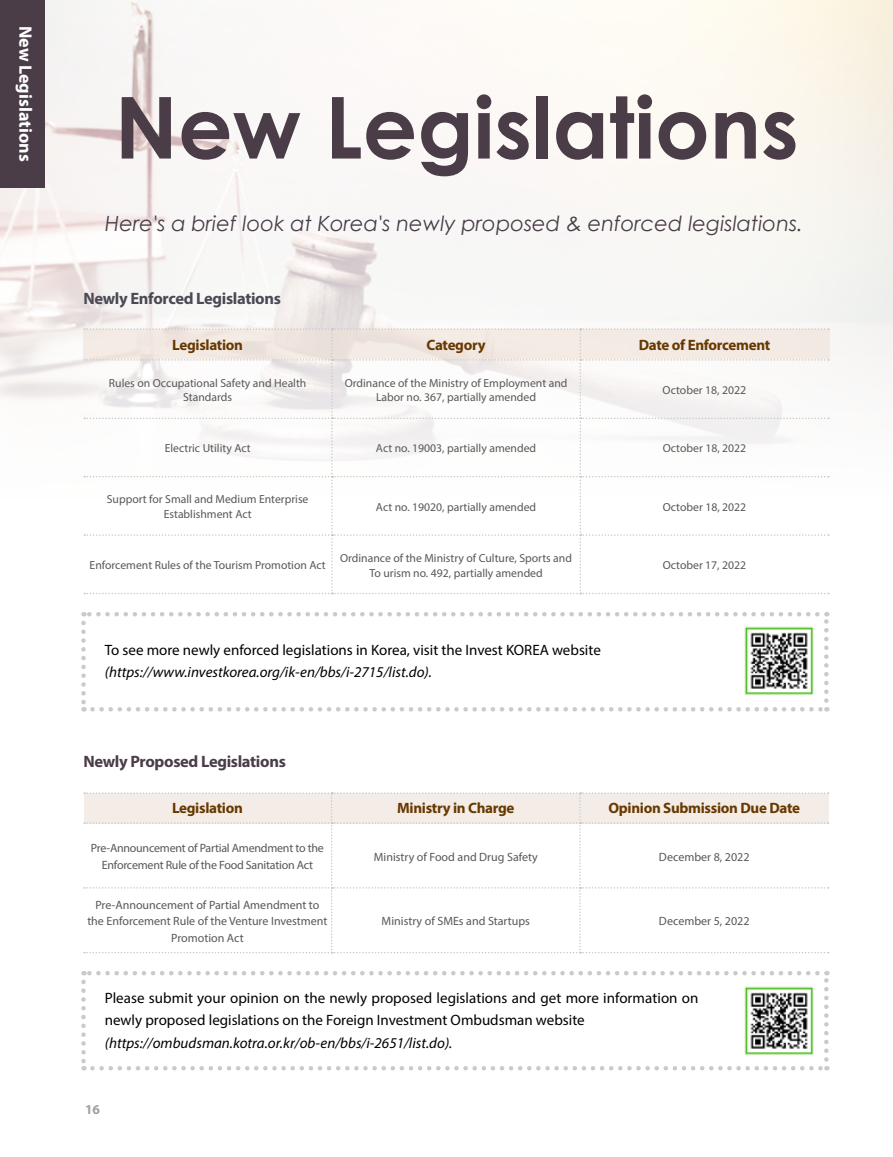
<style>
.page{position:relative;width:893px;height:1157px;background:#fff}
.page>*{position:absolute;margin:0;border:0;box-sizing:border-box;transform-origin:0 0}
.t1{font:700 85.5px "Century Gothic";color:#4a3d47}
.t2{font:italic 21px "Century Gothic";color:#4a3d47}
.t3{font:700 18px "Myriad Pro";color:#fff}
.t4{font:700 16.5px "Myriad Pro";letter-spacing:-.02em;color:#4a3d47}
.t5{font:700 16.5px "Myriad Pro";letter-spacing:-.02em;color:#4a4954}
.t6{font:15px/22.5px "Myriad Pro";color:#000}
.t7{font:italic 15px "Myriad Pro";color:#000}
.t8{font:700 15px "Myriad Pro";letter-spacing:-.02em;color:#673901}
.t9{font:700 13.5px "Myriad Pro";color:#9fa0a0}
.t10{font:12px/16.5px "Myriad Pro";color:#595757;text-align:center}
.t11{font:12px/17.7px "Myriad Pro";letter-spacing:-.02em;color:#595757;text-align:center}
.t12{font:11.7px/14.7px "Myriad Pro";color:#595757;text-align:center}
.s1{font-size:12px}
</style>
<div class="page">
<img style="left:0;top:0;width:893px;height:477px">
<div style="left:0;top:0;width:44px;height:187px;background:#4a3d47"></div>
<div style="left:102px;top:212px;width:701px;height:25px;background:#f9f7f6"></div>
<img style="left:735px;top:972px;width:92px;height:90px">
<img style="left:734px;top:612px;width:93px;height:91px">
<svg style="left:81px;top:981px;width:5px;height:89px"></svg>
<svg style="left:92px;top:1066px;width:735px;height:4px"></svg>
<svg style="left:824px;top:971px;width:5px;height:88px"></svg>
<svg style="left:83px;top:971px;width:734px;height:4px"></svg>
<svg style="left:81px;top:623px;width:5px;height:88px"></svg>
<svg style="left:92px;top:707px;width:735px;height:4px"></svg>
<svg style="left:824px;top:612px;width:5px;height:88px"></svg>
<svg style="left:83px;top:612px;width:734px;height:4px"></svg>
<svg style="left:84px;top:328px;width:745px;height:266px"></svg>
<svg style="left:84px;top:792px;width:745px;height:161px"></svg>
<h3 class="t3" style="left:37px;top:26px;width:137px;rotate:90deg">New Legislations</h3>
<h3 class="t3" style="left:37px;top:40px;width:109px;rotate:90deg">Succ ss Story</h3>
<h1 class="t1" style="left:115px;top:63px;width:685px">New Legislations</h1>
<h2 class="t2" style="left:105px;top:209px;width:699px">Here's a brief look at Korea's newly proposed &amp; enforced legislations.</h2>
<h3 class="t5" style="left:83px;top:287px;width:199px">Newly Enforced Legislations</h3>
<p class="t8" style="left:172px;top:335px;width:72px">Legislation</p>
<p class="t8" style="left:427px;top:335px;width:61px">Category</p>
<p class="t8" style="left:639px;top:335px;width:133px">Date of Enforcement</p>
<p class="t12" style="left:109px;top:375px;width:199px">Rules on Occupational Safety and Health<br>Standards</p>
<p class="t12" style="left:345px;top:375px;width:224px">Ordinance of the Ministry of Employment and<br>Labor no. 367, partially amende<span class="s1">d</span></p>
<p class="t12" style="left:663px;top:382px;width:85px">October 18, 20<span class="s1">22</span></p>
<p class="t12" style="left:165px;top:441px;width:87px">Electric Utility Act</p>
<p class="t12" style="left:376px;top:441px;width:162px">Act no. 19003, partially amended</p>
<p class="t12" style="left:663px;top:441px;width:85px">October 18, 2022</p>
<p class="t12" style="left:107px;top:492px;width:203px">Support for Small and Medium Enterprise<br>Establishment Act</p>
<p class="t12" style="left:376px;top:499px;width:162px">Act no. 19020, partially amended</p>
<p class="t12" style="left:663px;top:499px;width:85px">October 18, 2022</p>
<p class="t12" style="left:90px;top:557px;width:238px">Enforcement Rules of the Tourism Promotion Act</p>
<p class="t12" style="left:340px;top:550px;width:233px">Ordinance of the Ministry of Culture, Sports and<br>To urism no. 492, partially amended</p>
<p class="t12" style="left:663px;top:557px;width:85px">October 17, 2022</p>
<p class="t6" style="left:105px;top:638px;width:498px">To see more newly enforced legislations in Korea, visit the Invest KOREA website</p>
<p class="t7" style="left:105px;top:663px;width:329px">(https://www.investkorea.org/ik-en/bbs/i-2715/list.do).</p>
<h3 class="t4" style="left:83px;top:750px;width:204px">Newly Proposed Legislations</h3>
<p class="t8" style="left:172px;top:798px;width:72px">Legislation</p>
<p class="t8" style="left:397px;top:798px;width:119px">Ministry in Charge</p>
<p class="t8" style="left:608px;top:798px;width:193px">Opinion Submission Due Date</p>
<p class="t11" style="left:91px;top:838px;width:234px">Pre-Announcement of Partial Amendment to the<br>Enforcement Rule of the Food Sanitation Act</p>
<p class="t10" style="left:374px;top:848px;width:166px">Ministry of Food and Drug Safety</p>
<p class="t10" style="left:659px;top:848px;width:92px">December 8, 2022</p>
<p class="t10" style="left:87px;top:896px;width:242px">Pre-Announcement of Partial Amendment to the Enforcement Rule of the Venture Investment<br>Promotion Act</p>
<p class="t10" style="left:382px;top:912px;width:150px">Ministry of SMEs and Startups</p>
<p class="t10" style="left:659px;top:912px;width:92px">December 5, 2022</p>
<p class="t6" style="left:105px;top:986px;width:595px">Please submit your opinion on the newly proposed legislations and get more information on newly proposed legislations on the Foreign Investment Ombudsman website</p>
<p class="t7" style="left:105px;top:1033px;width:349px">(https://ombudsman.kotra.or.kr/ob-en/bbs/i-2651/list.do).</p>
<p class="t9" style="left:85px;top:1100px;width:16px">16</p>
</div>
